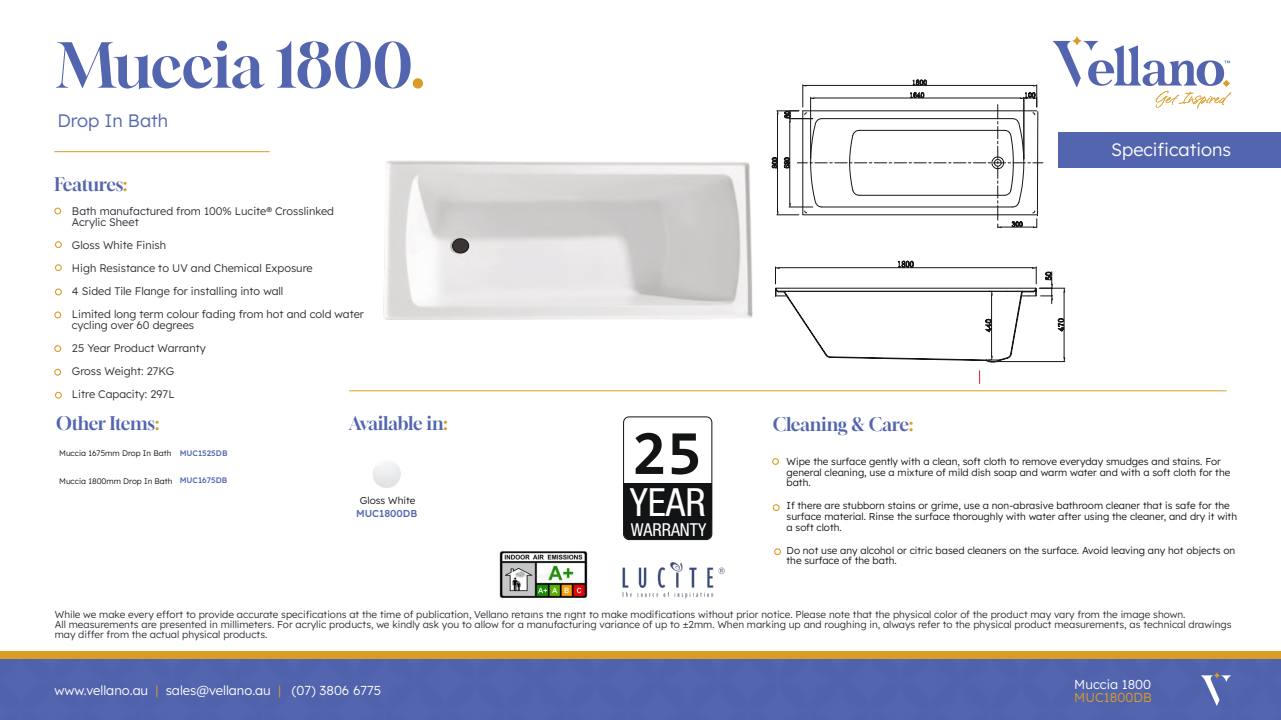
<style>
.page{position:relative;width:1281px;height:720px;background:#fff}
.page>*{position:absolute;margin:0;border:0;box-sizing:border-box;transform-origin:0 0}
.t1{font:700 63.4px "Consolas";color:#121314}
.t2{font:60.6px "Gloock";letter-spacing:-.015em;color:#5365ae}
.t3{font:condensed 38.9px "Helvetica Neue LT Pro";color:#fff}
.t4{font:18px "Gloock";letter-spacing:-.02em;color:#5365ae}
.t5{font:300 18px "Lexend";color:#fff}
.t6{font:300 18px "Lexend";color:#5365ae}
.t7{font:condensed 17.9px "Helvetica Neue LT Pro";color:#fff}
.t8{font:300 13px "Lexend";color:#fff}
.t9{font:300 13px "Lexend";color:#db9c26}
.t10{font:300 11px/23px "Lexend";color:#302e36}
.t11{font:300 10px/10px "Lexend";color:#302e36}
.t12{font:300 10px/11px "Lexend";color:#141515}
.t13{font:500 10px "Lexend";color:#5366ae}
.t14{font:300 8px "Lexend";color:#141515}
.t15{font:500 8px "Lexend";color:#5366ae}
.s1{color:#db9c26}
</style>
<div class="page">
<div style="left:1057px;top:132px;width:223px;height:36px;background:#5365ae"></div>
<div style="left:0;top:659px;width:1280px;height:61px;background:#5163ac"></div>
<svg style="left:1200px;top:672px;width:30px;height:34px"></svg>
<div style="left:54px;top:208px;width:7px;height:6px;border:1px solid #db9c26;border-radius:50%"></div>
<div style="left:55px;top:241px;width:7px;height:7px;border:1px solid #db9c26;border-radius:50%"></div>
<div style="left:55px;top:264px;width:7px;height:7px;border:1px solid #db9c26;border-radius:50%"></div>
<div style="left:55px;top:289px;width:7px;height:6px;border:1px solid #db9c26;border-radius:50%"></div>
<div style="left:54px;top:312px;width:7px;height:6px;border:1px solid #db9c26;border-radius:50%"></div>
<div style="left:772px;top:458px;width:6px;height:7px;border:1px solid #db9c26;border-radius:50%"></div>
<div style="left:772px;top:504px;width:7px;height:7px;border:1px solid #db9c26;border-radius:50%"></div>
<div style="left:774px;top:548px;width:6px;height:7px;border:1px solid #db9c26;border-radius:50%"></div>
<div style="left:54px;top:345px;width:7px;height:7px;border:1px solid #db9c26;border-radius:50%"></div>
<div style="left:54px;top:369px;width:7px;height:7px;border:1px solid #db9c26;border-radius:50%"></div>
<div style="left:55px;top:392px;width:7px;height:7px;border:1px solid #db9c26;border-radius:50%"></div>
<hr style="left:54px;top:151px;width:215px;height:1px;background:#db9c26">
<svg style="left:1052px;top:36px;width:178px;height:73px"></svg>
<hr style="left:349px;top:390px;width:877px;height:1px;background:#db9c26">
<div style="left:0;top:651px;width:1280px;height:8px;background:#db9c26"></div>
<img style="left:372px;top:461px;width:29px;height:27px">
<img style="left:383px;top:160px;width:370px;height:160px">
<img style="left:622px;top:562px;width:103px;height:37px">
<svg style="left:979px;top:371px;width:1px;height:13px"></svg>
<img style="left:499px;top:551px;width:89px;height:50px">
<div style="left:452px;top:239px;width:17px;height:14px;background:#3d3435;border:1px solid #141515;border-radius:50%"></div>
<div style="left:623px;top:416px;width:89px;height:124px;border:1px solid #121314;border-radius:6px"></div>
<div style="left:623px;top:484px;width:88px;height:56px;background:#121314;border-radius:6px"></div>
<div style="left:623px;top:484px;width:88px;height:36px;background:#121314"></div>
<svg style="left:775px;top:260px;width:291px;height:103px"></svg>
<svg style="left:771px;top:79px;width:271px;height:150px"></svg>
<h2 class="t2" style="left:58px;top:29px;width:369px">Muccia 1800<span class="s1">.</span></h2>
<h3 class="t6" style="left:58px;top:109px;width:112px">Drop In Bath</h3>
<h3 class="t4" style="left:54px;top:173px;width:74px">Features<span class="s1">:</span></h3>
<p class="t10" style="left:72px;top:205px;width:263px;line-height:11px">Bath manufactured from 100% Lucite® Crosslinked<br>Acrylic Sheet</p>
<p class="t10" style="left:72px;top:233px;width:293px">Gloss White Finish<br>High Resistance to UV and Chemical Exposure<br>4 Sided Tile Flange for installing into wall<br>Limited long term colour fading from hot and cold water</p>
<p class="t10" style="left:72px;top:313px;width:135px">cycling over 60 degrees<br>25 Year Product Warranty<br>Gross Weight: 27KG<br>Litre Capacity: 297L</p>
<h3 class="t5" style="left:1110px;top:138px;width:121px">Specifications</h3>
<h3 class="t4" style="left:56px;top:412px;width:105px">Other Items<span class="s1">:</span></h3>
<p class="t14" style="left:59px;top:448px;width:114px">Muccia 1675mm Drop In Bath</p>
<p class="t14" style="left:59px;top:476px;width:115px">Muccia 1800mm Drop In Bath</p>
<p class="t15" style="left:180px;top:448px;width:49px">MUC1525DB</p>
<p class="t15" style="left:180px;top:475px;width:49px">MUC1675DB</p>
<h3 class="t4" style="left:349px;top:412px;width:100px">Available in<span class="s1">:</span></h3>
<h3 class="t4" style="left:772px;top:414px;width:142px">Cleaning &amp; Care<span class="s1">:</span></h3>
<h1 class="t1" style="left:631px;top:427px;width:72px">25</h1>
<h3 class="t3" style="left:630px;top:489px;width:77px">YEAR</h3>
<h3 class="t7" style="left:631px;top:523px;width:77px">WARRANTY</h3>
<p class="t12" style="left:786px;top:456px;width:445px">Wipe the surface gently with a clean, soft cloth to remove everyday smudges and stains. For general cleaning, use a mixture of mild dish soap and warm water and with a soft cloth for the</p>
<p class="t12" style="left:786px;top:477px;width:26px">bath.</p>
<p class="t12" style="left:786px;top:500px;width:452px">If there are stubborn stains or grime, use a non-abrasive bathroom cleaner that is safe for the surface material. Rinse the surface thoroughly with water after using the cleaner, and dry it with a soft cloth.</p>
<p class="t12" style="left:786px;top:545px;width:450px;line-height:10px">Do not use any alcohol or citric based cleaners on the surface. Avoid leaving any hot objects on the surface of the bath.</p>
<p class="t12" style="left:360px;top:495px;width:57px">Gloss White</p>
<p class="t13" style="left:356px;top:507px;width:63px">MUC1800DB</p>
<p class="t11" style="left:55px;top:610px;width:1177px">While we make every effort to provide accurate specifications at the time of publication, Vellano retains the right to make modifications without prior notice. Please note that the physical color of the product may vary from the image shown.<br>All measurements are presented in millimeters. For acrylic products, we kindly ask you to allow for a manufacturing variance of up to ±2mm. When marking up and roughing in, always refer to the physical product measurements, as technical drawings may differ from the actual physical products.</p>
<h3 class="t8" style="left:54px;top:682px;width:328px">www.vellano.au <span class="s1">|</span> sales@vellano.au <span class="s1">|</span> (07) 3806 6775</h3>
<h3 class="t8" style="left:1074px;top:676px;width:78px">Muccia 1800</h3>
<h3 class="t9" style="left:1074px;top:689px;width:79px">MUC1800DB</h3>
</div>
